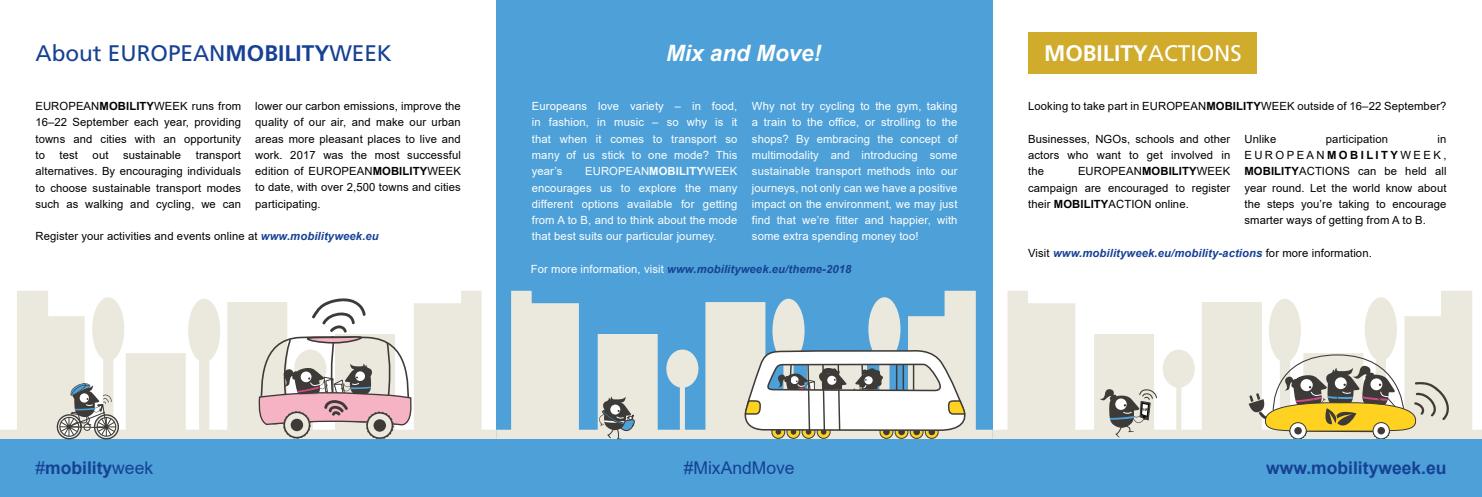
<style>
.page{position:relative;width:1482px;height:497px;background:#fff}
.page>*{position:absolute;margin:0;border:0;box-sizing:border-box;transform-origin:0 0}
.t1{font:22.5px "Frutiger LT Std";color:#164194}
.t2{font:700 22.5px "Frutiger LT Std";color:#fff}
.t3{font:italic 700 22.5px "Arial";color:#fff}
.t4{font:700 17.5px "Arial";color:#164194}
.t5{font:17.5px "Arial";color:#164194}
.t6{font:11.25px/16.2px "Arial";letter-spacing:.01em;color:#000;text-align:justify}
.t7{font:11.25px/16.2px "Arial";letter-spacing:.01em;color:#fff;text-align:justify}
.t8{font:italic 700 11.25px "Arial";letter-spacing:.01em;color:#164194}
.s1{font-weight:700}
.s2{font-weight:700;font-style:italic;color:#164194}
.s3{font-weight:400;font-style:normal;color:#fff}
.s4{font-weight:400}
.s5{font-weight:400;font-style:normal;color:#000}
</style>
<div class="page">
<div style="left:1028px;top:32px;width:228px;height:42px;background:#d0ab2c"></div>
<div style="left:496px;top:0;width:496px;height:496px;background:#4da0d8"></div>
<svg style="left:496px;top:290px;width:496px;height:148px;fill:#ebe9dd"></svg>
<svg style="left:992px;top:290px;width:489px;height:148px;fill:#ebe9dd"></svg>
<svg style="left:0;top:291px;width:496px;height:147px;fill:#ebe9dd"></svg>
<div style="left:366px;top:411px;width:28px;height:28px;border:3px dashed #3d3a37;border-radius:50%"></div>
<svg style="left:367px;top:412px;width:25px;height:25px"></svg>
<div style="left:366px;top:412px;width:26px;height:26px;border:1px solid #fff;border-radius:50%"></div>
<div style="left:366px;top:411px;width:27px;height:27px;border:2px solid #3d3a37;border-radius:50%"></div>
<div style="left:373px;top:418px;width:13px;height:13px;background:#3d3a37;border-radius:50%"></div>
<div style="left:283px;top:410px;width:27px;height:28px;border:3px dashed #3d3a37;border-radius:50%"></div>
<svg style="left:284px;top:411px;width:25px;height:26px"></svg>
<div style="left:283px;top:411px;width:27px;height:27px;border:2px solid #3d3a37;border-radius:50%"></div>
<div style="left:290px;top:418px;width:13px;height:12px;background:#3d3a37;border-radius:50%"></div>
<svg style="left:257px;top:298px;width:155px;height:128px"></svg>
<svg style="left:1248px;top:354px;width:200px;height:84px"></svg>
<div style="left:0;top:438px;width:1481px;height:58px;background:#4da0d8"></div>
<svg style="left:599px;top:396px;width:35px;height:42px"></svg>
<svg style="left:771px;top:424px;width:14px;height:14px"></svg>
<svg style="left:786px;top:424px;width:14px;height:14px"></svg>
<svg style="left:801px;top:424px;width:14px;height:14px"></svg>
<svg style="left:816px;top:424px;width:14px;height:14px"></svg>
<svg style="left:879px;top:424px;width:14px;height:14px"></svg>
<svg style="left:894px;top:424px;width:14px;height:14px"></svg>
<svg style="left:909px;top:424px;width:14px;height:14px"></svg>
<svg style="left:924px;top:424px;width:14px;height:14px"></svg>
<svg style="left:744px;top:346px;width:223px;height:88px"></svg>
<svg style="left:57px;top:414px;width:24px;height:24px"></svg>
<div style="left:57px;top:413px;width:25px;height:26px;border:1px solid #3d3a37;border-radius:50%"></div>
<svg style="left:94px;top:414px;width:24px;height:24px"></svg>
<div style="left:94px;top:413px;width:25px;height:26px;border:1px solid #3d3a37;border-radius:50%"></div>
<svg style="left:59px;top:383px;width:57px;height:53px"></svg>
<svg style="left:1099px;top:388px;width:57px;height:49px"></svg>
<h1 class="t1" style="left:35px;top:40px;width:358px">About EUROPEAN<span class="s1">MOBILITY</span>WEEK</h1>
<h1 class="t3" style="left:666px;top:38px;width:157px">Mix and Move!</h1>
<p class="t6" style="left:35px;top:98px;width:207px">EUROPEAN<span class="s1">MOBILITY</span>WEEK runs from 16–22 September each year, providing towns and cities with an opportunity to</p>
<p class="t6" style="left:255px;top:98px;width:207px">lower our carbon emissions, improve the quality of our air, and make our urban areas more pleasant places to live and work. 2017 was the most successful edition of EUROPEAN<span class="s1">MOBILITY</span>WEEK to date, with over 2,500 towns and cities participating.</p>
<p class="t6" style="left:35px;top:228px;width:345px">Register your activities and events online at <span class="s2">www.mobilityweek.eu</span></p>
<p class="t6" style="left:60px;top:147px;width:20px">test</p>
<p class="t6" style="left:93px;top:147px;width:17px">out</p>
<p class="t6" style="left:123px;top:147px;width:60px">sustainable</p>
<p class="t6" style="left:35px;top:147px;width:207px;text-indent:160px">transport alternatives. By encouraging individuals to choose sustainable transport modes such as walking and cycling, we can</p>
<p class="t7" style="left:531px;top:98px;width:207px">Europeans love variety – in food, in fashion, in music – so why is it that when it comes to transport so many of us stick to one mode? This year’s</p>
<p class="t7" style="left:751px;top:98px;width:207px">Why not try cycling to the gym, taking a train to the office, or strolling to the shops? By embracing the concept of multimodality and introducing some sustainable transport methods into our journeys, not only can we have a positive impact on the environment, we may just find that we’re fitter and happier, with some extra spending money too!</p>
<p class="t8" style="left:531px;top:261px;width:322px"><span class="s3">For more information, visit</span> www.mobilityweek.eu/theme-2018</p>
<p class="t7" style="left:531px;top:163px;width:207px;text-indent:53px">EUROPEAN<span class="s1">MOBILITY</span>WEEK encourages us to explore the many different options available for getting from A to B, and to think about the mode that best suits our particular journey.</p>
<h1 class="t2" style="left:1044px;top:40px;width:199px">MOBILITY<span class="s4">ACTIONS</span></h1>
<p class="t6" style="left:1028px;top:98px;width:420px">Looking to take part in EUROPEAN<span class="s1">MOBILITY</span>WEEK outside of 16–22 September?</p>
<p class="t6" style="left:1028px;top:130px;width:203px">Businesses, NGOs, schools and other actors who want to get involved in the</p>
<p class="t6" style="left:1028px;top:163px;width:203px;text-indent:50px">EUROPEAN<span class="s1">MOBILITY</span>WEEK campaign are encouraged to register their <span class="s1">MOBILITY</span>ACTION online.</p>
<p class="t6" style="left:1244px;top:130px;width:203px;text-indent:193px">in EUROPEAN<span class="s1">MOBILITY</span>WEEK, <span class="s1">MOBILITY</span>ACTIONS can be held all year round. Let the world know about the steps you’re taking to encourage smarter ways of getting from A to B.</p>
<p class="t6" style="left:1244px;top:130px;width:33px">Unlike</p>
<p class="t6" style="left:1325px;top:130px;width:63px">participation</p>
<p class="t8" style="left:1028px;top:245px;width:345px"><span class="s5">Visit</span> www.mobilityweek.eu/mobility-actions <span class="s5">for more information.</span></p>
<h2 class="t4" style="left:35px;top:455px;width:119px"><span class="s4">#</span>mobility<span class="s4">week</span></h2>
<h2 class="t5" style="left:683px;top:455px;width:112px">#MixAndMove</h2>
<h2 class="t4" style="left:1265px;top:455px;width:182px">www.mobilityweek.eu</h2>
</div>
